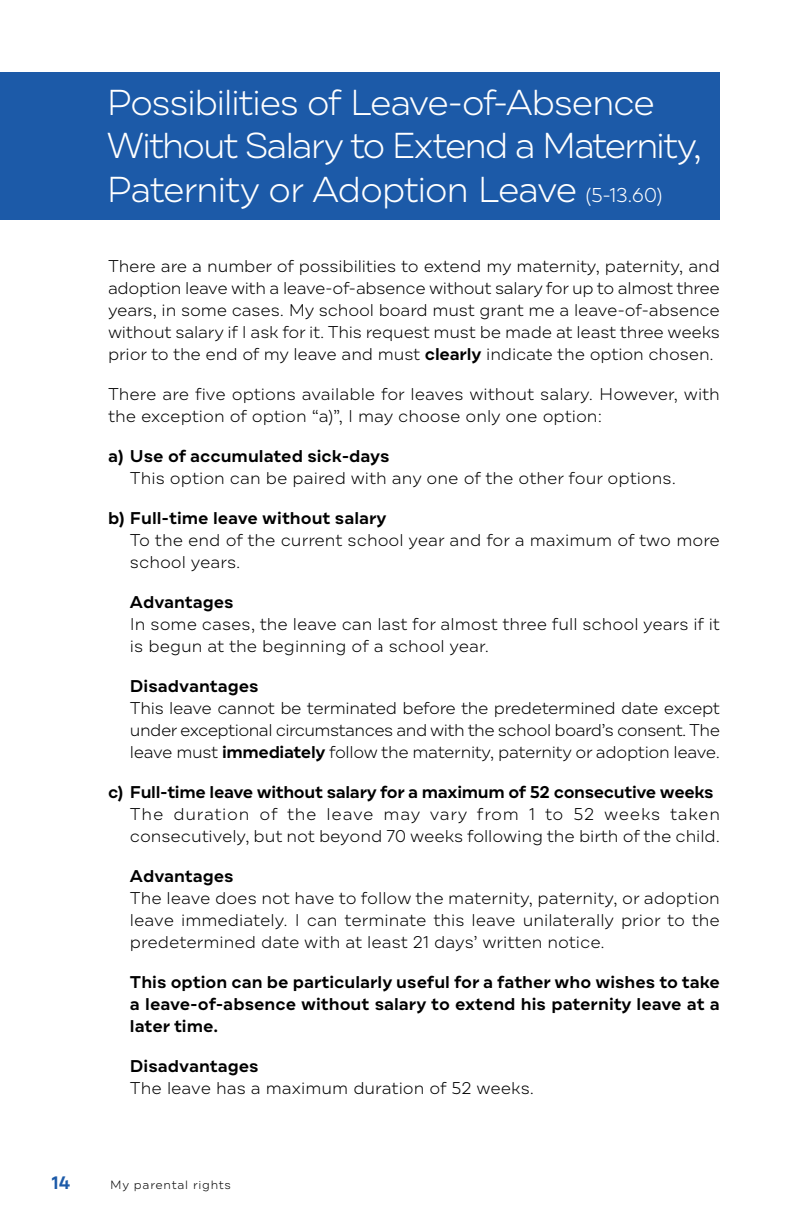
<style>
.page{position:relative;width:792px;height:1224px;background:#fff}
.page>*{position:absolute;margin:0;border:0;box-sizing:border-box;transform-origin:0 0}
.t1{font:300 36px/43.2px "Draft A";letter-spacing:-.05em;color:#fff}
.t2{font:600 18px "Draft A";color:#1c5aa8}
.t3{font:300 17px/22px "Draft A";color:#000}
.t4{font:600 17px/22px "Draft A";color:#000;text-align:justify}
.t5{font:600 17px "Draft A";letter-spacing:-.02em;color:#000}
.t6{font:300 12px "Draft A";letter-spacing:.06em;color:#000}
.s1{font-size:20px}
.s2{font-weight:600}
</style>
<div class="page">
<div style="left:0;top:72px;width:720px;height:148px;background:#1c5aa8"></div>
<h1 class="t1" style="left:107px;top:84px;width:597px">Possibilities of Leave-of-Absence<br>Without Salary to Extend a Maternity,<br>Paternity or Adoption Leave <span class="s1">(5-13.60)</span></h1>
<p class="t3" style="left:108px;top:256px;width:614px;text-align:justify">There are a number of possibilities to extend my maternity, paternity, and adoption leave with a leave-of-absence without salary for up to almost three years, in some cases. My school board must grant me a leave-of-absence without salary if I ask for it. This request must be made at least three weeks prior to the end of my leave and must <span class="s2">clearly</span> indicate the option chosen.</p>
<p class="t3" style="left:108px;top:384px;width:613px">There are five options available for leaves without salary. However, with the exception of option “a)”, I may choose only one option:</p>
<p class="t4" style="left:108px;top:447px;width:283px">a) Use of accumulated sick-days</p>
<p class="t3" style="left:130px;top:468px;width:547px">This option can be paired with any one of the other four options.</p>
<p class="t4" style="left:108px;top:509px;width:280px">b) Full-time leave without salary</p>
<p class="t3" style="left:130px;top:530px;width:591px">To the end of the current school year and for a maximum of two more school years.</p>
<p class="t4" style="left:130px;top:593px;width:105px">Advantages</p>
<p class="t3" style="left:130px;top:614px;width:591px">In some cases, the leave can last for almost three full school years if it is begun at the beginning of a school year.</p>
<p class="t4" style="left:130px;top:677px;width:130px">Disadvantages</p>
<p class="t3" style="left:130px;top:698px;width:592px;text-align:justify">This leave cannot be terminated before the predetermined date except under exceptional circumstances and with the school board’s consent. The leave must <span class="s2">immediately</span> follow the maternity, paternity or adoption leave.</p>
<p class="t5" style="left:108px;top:781px;width:607px">c) Full-time leave without salary for a maximum of 52 consecutive weeks</p>
<p class="t3" style="left:130px;top:804px;width:592px">The duration of the leave may vary from 1 to 52 weeks taken consecutively, but not beyond 70 weeks following the birth of the child.</p>
<p class="t4" style="left:130px;top:867px;width:105px">Advantages</p>
<p class="t3" style="left:130px;top:888px;width:592px;text-align:justify">The leave does not have to follow the maternity, paternity, or adoption leave immediately. I can terminate this leave unilaterally prior to the predetermined date with at least 21 days’ written notice.</p>
<p class="t4" style="left:130px;top:973px;width:592px">This option can be particularly useful for a father who wishes to take a leave-of-absence without salary to extend his paternity leave at a later time.</p>
<p class="t4" style="left:130px;top:1057px;width:130px">Disadvantages</p>
<p class="t3" style="left:130px;top:1078px;width:406px">The leave has a maximum duration of 52 weeks.</p>
<p class="t2" style="left:52px;top:1171px;width:21px">14</p>
<p class="t6" style="left:110px;top:1177px;width:122px">My parental rights</p>
</div>
